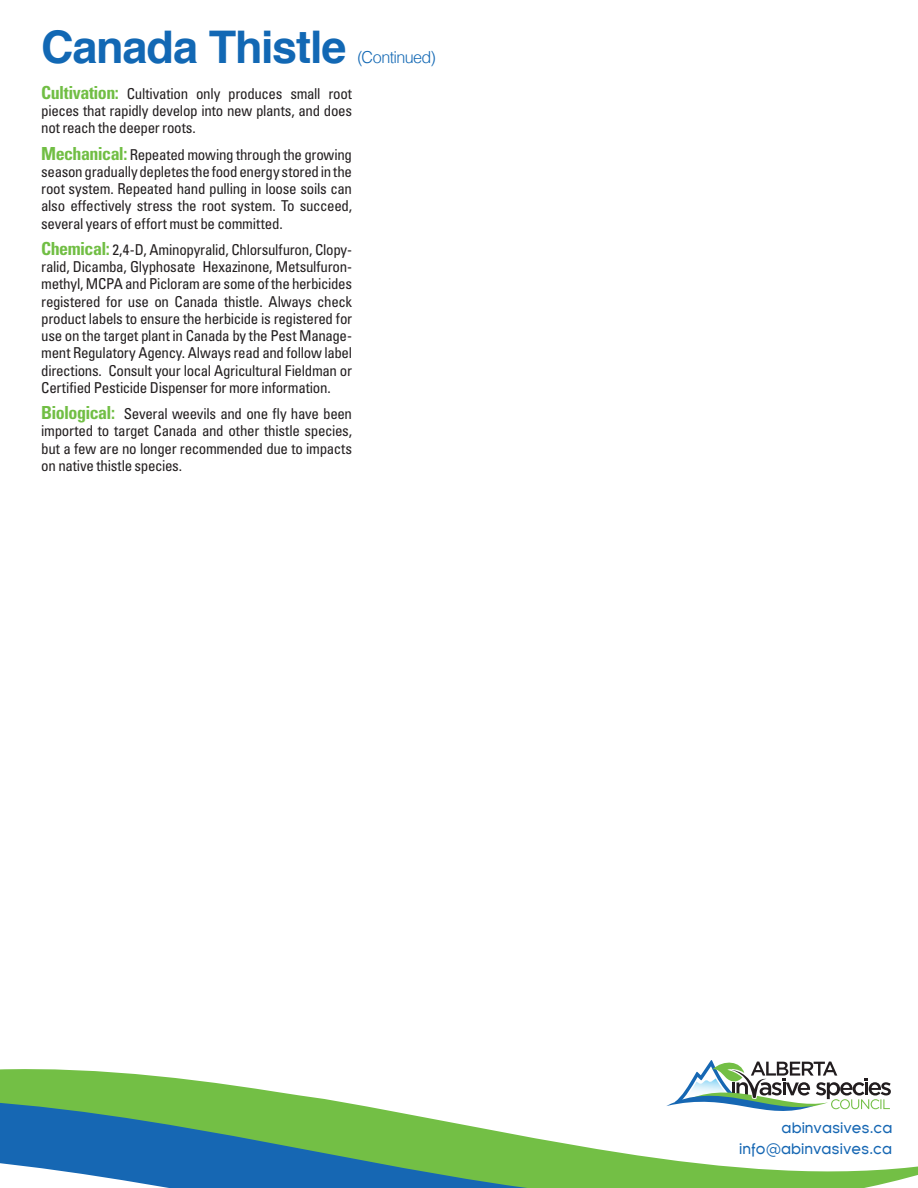
<style>
.page{position:relative;width:918px;height:1188px;background:#fff}
.page>*{position:absolute;margin:0;border:0;box-sizing:border-box;transform-origin:0 0}
.t1{font:700 45px "Helvetica";letter-spacing:-.025em;color:#1268b4}
.t2{font:300 16.5px "Helvetica";letter-spacing:-.04em;color:#1268b4}
.t3{font:condensed 15px/17.2px "Univers";letter-spacing:-.02em;color:#231f20;text-align:justify}
.t4{font:15px/20.2px "Florencesans";color:#1667b3;text-align:right}
.s1{font-weight:700;font-size:18px;color:#71be44}
</style>
<div class="page">
<svg style="left:844px;top:1078px;width:74px;height:110px"></svg>
<svg style="left:0;top:1060px;width:844px;height:128px"></svg>
<h1 class="t1" style="left:41px;top:11px;width:307px">Canada Thistle</h1>
<p class="t2" style="left:357px;top:43px;width:80px">(Continued)</p>
<p class="t3" style="left:41px;top:84px;width:312px"><span class="s1">Cultivation:</span> Cultivation only produces small root pieces that rapidly develop into new plants, and does not reach the deeper roots.</p>
<p class="t3" style="left:41px;top:145px;width:312px"><span class="s1">Mechanical:</span> Repeated mowing through the growing season gradually depletes the food energy stored in the root system. Repeated hand pulling in loose soils can also effectively stress the root system. To succeed, several years of effort must be committed.</p>
<p class="t3" style="left:41px;top:240px;width:312px"><span class="s1">Chemical:</span> 2,4-D, Aminopyralid, Chlorsulfuron, Clopy&shy;ralid, Dicamba, Glyphosate Hexazinone, Metsulfuron&shy;methyl, MCPA and Picloram are some of the herbicides registered for use on Canada thistle. Always check product labels to ensure the herbicide is registered for use on the target plant in Canada by the Pest Manage&shy;ment Regulatory Agency. Always read and follow label directions. Consult your local Agricultural Fieldman or Certified Pesticide Dispenser for more information.</p>
<p class="t3" style="left:41px;top:405px;width:312px"><span class="s1">Biological:</span> Several weevils and one fly have been imported to target Canada and other thistle species, but a few are no longer recommended due to impacts on native thistle species.</p>
<p class="t4" style="left:739px;top:1118px;width:155px">abinvasives.ca info@abinvasives.ca</p>
</div>
